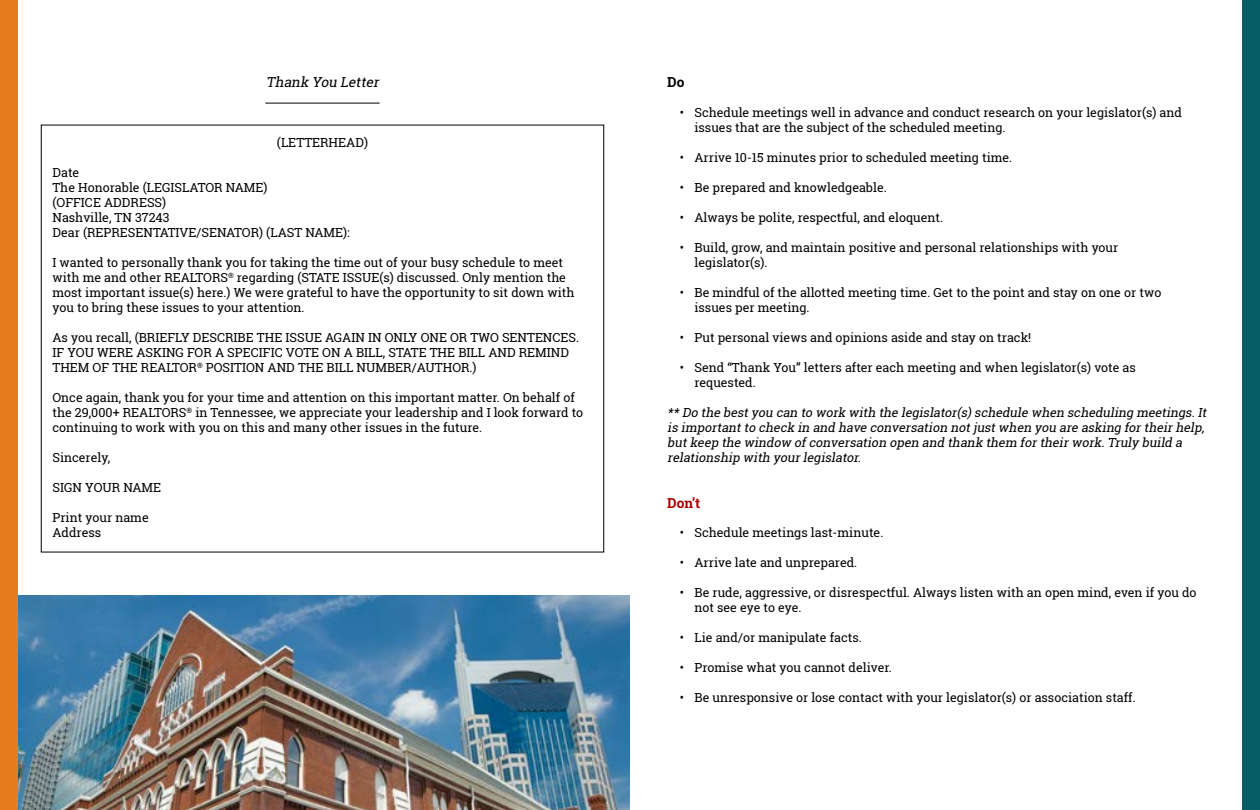
<style>
.page{position:relative;width:1260px;height:810px;background:#fff}
.page>*{position:absolute;margin:0;border:0;box-sizing:border-box;transform-origin:0 0}
.t1{font:italic 13.75px "Roboto Slab";color:#000}
.t2{font:700 13.75px "Roboto Slab";color:#a90000}
.t3{font:700 13.75px "Roboto Slab";color:#000}
.t4{font:12.5px/15px "Roboto Slab";color:#000}
.t5{font:italic 12.5px/15px "Roboto Slab";color:#000}
</style>
<div class="page">
<div style="left:0;top:0;width:18px;height:810px;background:#e87b1d"></div>
<div style="left:1242px;top:0;width:18px;height:810px;background:#085c66"></div>
<hr style="left:265px;top:103px;width:115px;height:1px;background:#000">
<img style="left:18px;top:596px;width:612px;height:214px">
<p class="t1" style="left:266px;top:73px;width:117px">Thank You Letter</p>
<p class="t4" style="left:277px;top:135px;width:93px">(LETTERHEAD)</p>
<p class="t4" style="left:52px;top:165px;width:299px">Date<br>The Honorable (LEGISLATOR NAME)<br>(OFFICE ADDRESS)<br>Nashville, TN 37243<br>Dear (REPRESENTATIVE/SENATOR) (LAST NAME):</p>
<p class="t4" style="left:52px;top:255px;width:523px">I wanted to personally thank you for taking the time out of your busy schedule to meet with me and other REALTORS<sup>®</sup> regarding (STATE ISSUE(s) discussed. Only mention the most important issue(s) here.) We were grateful to have the opportunity to sit down with you to bring these issues to your attention.</p>
<p class="t4" style="left:52px;top:330px;width:528px">As you recall, (BRIEFLY DESCRIBE THE ISSUE AGAIN IN ONLY ONE OR TWO SENTENCES.<br>IF YOU WERE ASKING FOR A SPECIFIC VOTE ON A BILL, STATE THE BILL AND REMIND<br>THEM OF THE REALTOR<sup>®</sup> POSITION AND THE BILL NUMBER/AUTHOR.)</p>
<p class="t4" style="left:53px;top:390px;width:532px">Once again, thank you for your time and attention on this important matter. On behalf of the 29,000+ REALTORS<sup>®</sup> in Tennessee, we appreciate your leadership and I look forward to continuing to work with you on this and many other issues in the future.</p>
<p class="t4" style="left:53px;top:450px;width:59px">Sincerely,</p>
<p class="t4" style="left:53px;top:480px;width:110px">SIGN YOUR NAME</p>
<p class="t4" style="left:53px;top:510px;width:98px">Print your name<br>Address</p>
<p class="t3" style="left:667px;top:73px;width:19px">Do</p>
<p class="t4" style="left:680px;top:104px;width:6px">•</p>
<p class="t4" style="left:680px;top:149px;width:6px">•</p>
<p class="t4" style="left:680px;top:179px;width:6px">•</p>
<p class="t4" style="left:680px;top:209px;width:6px">•</p>
<p class="t4" style="left:680px;top:239px;width:6px">•</p>
<p class="t4" style="left:680px;top:284px;width:6px">•</p>
<p class="t4" style="left:680px;top:329px;width:6px">•</p>
<p class="t4" style="left:680px;top:359px;width:6px">•</p>
<p class="t4" style="left:695px;top:104px;width:489px">Schedule meetings well in advance and conduct research on your legislator(s) and issues that are the subject of the scheduled meeting.</p>
<p class="t4" style="left:695px;top:149px;width:319px">Arrive 10-15 minutes prior to scheduled meeting time.</p>
<p class="t4" style="left:695px;top:179px;width:194px">Be prepared and knowledgeable.</p>
<p class="t4" style="left:695px;top:209px;width:250px">Always be polite, respectful, and eloquent.</p>
<p class="t4" style="left:695px;top:239px;width:425px">Build, grow, and maintain positive and personal relationships with your legislator(s).</p>
<p class="t4" style="left:695px;top:284px;width:468px">Be mindful of the allotted meeting time. Get to the point and stay on one or two issues per meeting.</p>
<p class="t4" style="left:695px;top:329px;width:338px">Put personal views and opinions aside and stay on track!</p>
<p class="t4" style="left:695px;top:359px;width:443px">Send “Thank You” letters after each meeting and when legislator(s) vote as requested.</p>
<p class="t5" style="left:667px;top:405px;width:544px">** Do the bestyou can to work with the legislator(s)schedule when scheduling meetings.It is importantto check in and have conversation notjustwhen you are asking fortheirhelp, butkeep the window ofconversation open and thank them fortheirwork.Truly build a relationship with yourlegislator.</p>
<p class="t2" style="left:667px;top:494px;width:35px">Don’t</p>
<p class="t4" style="left:680px;top:524px;width:6px">•</p>
<p class="t4" style="left:680px;top:554px;width:6px">•</p>
<p class="t4" style="left:680px;top:584px;width:6px">•</p>
<p class="t4" style="left:680px;top:629px;width:6px">•</p>
<p class="t4" style="left:680px;top:659px;width:6px">•</p>
<p class="t4" style="left:680px;top:689px;width:6px">•</p>
<p class="t4" style="left:695px;top:524px;width:190px">Schedule meetings last-minute.</p>
<p class="t4" style="left:695px;top:554px;width:164px">Arrive late and unprepared.</p>
<p class="t4" style="left:695px;top:584px;width:504px">Be rude, aggressive, or disrespectful. Always listen with an open mind, even if you do not see eye to eye.</p>
<p class="t4" style="left:695px;top:629px;width:169px">Lie and/or manipulate facts.</p>
<p class="t4" style="left:695px;top:659px;width:199px">Promise what you cannot deliver.</p>
<p class="t4" style="left:695px;top:689px;width:443px">Be unresponsive or lose contact with your legislator(s) or association staff.</p>
</div>
